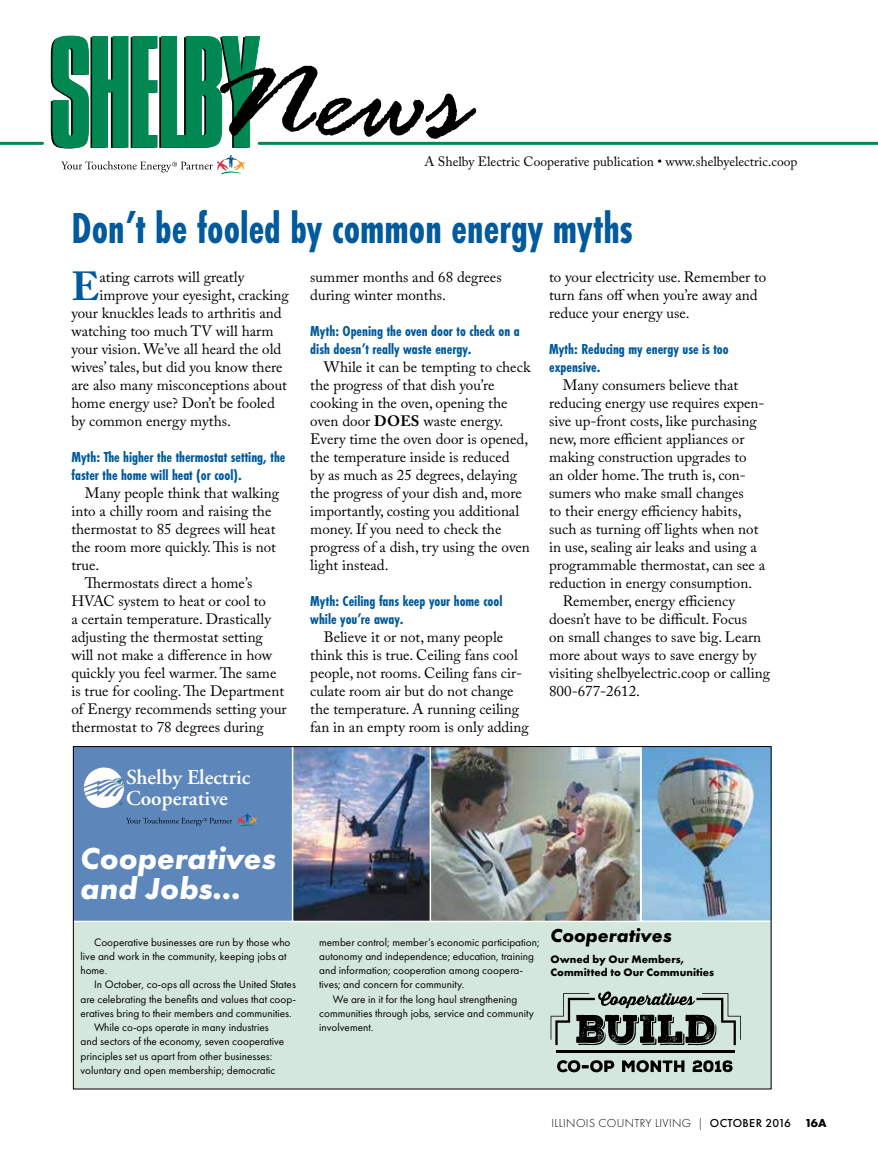
<style>
.page{position:relative;width:878px;height:1161px;background:#fff}
.page>*{position:absolute;margin:0;border:0;box-sizing:border-box;transform-origin:0 0}
.t1{font:700 45px "Futura PT Cond";color:#005a9c;scale:.93 1}
.t2{font:700 40.35px "Adobe Caslon Pro";color:#005a9c}
.t3{font:italic 700 31.5px/29.4px "Futura PT";color:#fff}
.t4{font:600 21.3px/20.2px "Adobe Garamond Pro";color:#fff}
.t5{font:italic 700 19.5px "Futura PT";color:#000}
.t6{font:15px/18px "Adobe Caslon Pro";color:#000}
.t7{font:700 15px/18px "Futura PT Cond";color:#005a9c}
.t8{font:13.5px "Adobe Caslon Pro";color:#000}
.t9{font:300 12px "Futura PT";letter-spacing:.03em;color:#000}
.t10{font:11.25px/14.2px "Futura PT";color:#000}
.t11{font:700 11.25px/13.5px "Futura PT";color:#000}
.s1{font-weight:700}
.s2{font-weight:500}
</style>
<div class="page">
<hr style="left:0;top:142px;width:42px;height:3px;background:#008752">
<hr style="left:259px;top:142px;width:619px;height:3px;background:#008752">
<svg style="left:61px;top:155px;width:183px;height:19px"></svg>
<svg style="left:51px;top:36px;width:425px;height:112px"></svg>
<div style="left:74px;top:746px;width:697px;height:343px;background:#d4e7dd"></div>
<img style="left:642px;top:748px;width:127px;height:172px">
<div style="left:640px;top:745px;width:133px;height:177px;border:1px solid #fff"></div>
<div style="left:71px;top:745px;width:230px;height:177px;background:#5d86ba;border:1px solid #fff"></div>
<img style="left:294px;top:748px;width:135px;height:172px">
<div style="left:292px;top:745px;width:142px;height:177px;border:1px solid #fff"></div>
<img style="left:431px;top:748px;width:208px;height:172px">
<div style="left:429px;top:745px;width:212px;height:177px;border:1px solid #fff"></div>
<svg style="left:84px;top:767px;width:40px;height:41px"></svg>
<svg style="left:126px;top:818px;width:106px;height:8px"></svg>
<svg style="left:238px;top:813px;width:19px;height:14px"></svg>
<svg style="left:550px;top:991px;width:190px;height:54px"></svg>
<hr style="left:556px;top:1050px;width:178px;height:2px;background:#000">
<svg style="left:622px;top:1060px;width:62px;height:12px"></svg>
<svg style="left:692px;top:1060px;width:40px;height:12px"></svg>
<svg style="left:557px;top:1060px;width:57px;height:12px"></svg>
<p class="t8" style="left:424px;top:154px;width:374px">A Shelby Electric Cooperative publication • www.shelbyelectric.coop</p>
<h1 class="t1" style="left:71px;top:202px;width:605px">Don’t be fooled by common energy myths</h1>
<h2 class="t2" style="left:71px;top:262px;width:30px">E</h2>
<p class="t6" style="left:99px;top:267px;width:146px">ating carrots will greatly</p>
<p class="t6" style="left:310px;top:267px;width:193px">summer months and 68 degrees during winter months.</p>
<p class="t7" style="left:310px;top:322px;width:211px">Myth: Opening the oven door to check on a dish doesn’t really waste energy.</p>
<p class="t6" style="left:310px;top:357px;width:222px;text-indent:14px">While it can be tempting to check the progress of that dish you’re cooking in the oven, opening the oven door <span class="s1">DOES</span> waste energy.<br>Every time the oven door is opened, the temperature inside is reduced<br>by as much as 25 degrees, delaying the progress of your dish and, more importantly, costing you additional money. If you need to check the progress of a dish, try using the oven light instead.</p>
<p class="t7" style="left:310px;top:592px;width:194px">Myth: Ceiling fans keep your home cool while you’re away.</p>
<p class="t6" style="left:310px;top:627px;width:220px;text-indent:14px">Believe it or not, many people think this is true. Ceiling fans cool people, not rooms. Ceiling fans cir&shy;culate room air but do not change the temperature. A running ceiling fan in an empty room is only adding</p>
<p class="t6" style="left:549px;top:267px;width:219px">to your electricity use. Remember to turn fans off when you’re away and reduce your energy use.</p>
<p class="t7" style="left:549px;top:340px;width:181px">Myth: Reducing my energy use is too expensive.</p>
<p class="t6" style="left:562px;top:375px;width:177px">Many consumers believe that</p>
<p class="t6" style="left:549px;top:393px;width:217px">reducing energy use requires expen-</p>
<p class="t6" style="left:549px;top:411px;width:209px">sive up-front costs, like purchasing</p>
<p class="t6" style="left:549px;top:429px;width:197px">new, more efficient appliances or</p>
<p class="t6" style="left:549px;top:447px;width:199px">making construction upgrades to</p>
<p class="t6" style="left:549px;top:465px;width:198px">an older home. The truth is, con-</p>
<p class="t6" style="left:549px;top:483px;width:196px">sumers who make small changes</p>
<p class="t6" style="left:549px;top:501px;width:194px">to their energy efficiency habits,</p>
<p class="t6" style="left:549px;top:519px;width:211px">such as turning off lights when not</p>
<p class="t6" style="left:549px;top:537px;width:209px">in use, sealing air leaks and using a</p>
<p class="t6" style="left:549px;top:555px;width:217px">programmable thermostat, can see a</p>
<p class="t6" style="left:549px;top:573px;width:204px">reduction in energy consumption.</p>
<p class="t6" style="left:562px;top:591px;width:174px">Remember, energy efficiency</p>
<p class="t6" style="left:549px;top:609px;width:199px">doesn’t have to be difficult. Focus</p>
<p class="t6" style="left:549px;top:627px;width:213px">on small changes to save big. Learn</p>
<p class="t6" style="left:549px;top:645px;width:209px">more about ways to save energy by</p>
<p class="t6" style="left:549px;top:663px;width:222px">visiting shelbyelectric.coop or calling</p>
<p class="t6" style="left:549px;top:681px;width:92px">800-677-2612.</p>
<p class="t6" style="left:99px;top:285px;width:191px">improve your eyesight, cracking</p>
<p class="t6" style="left:71px;top:303px;width:212px">your knuckles leads to arthritis and</p>
<p class="t6" style="left:71px;top:321px;width:204px">watching too much TV will harm</p>
<p class="t6" style="left:71px;top:339px;width:211px">your vision. We’ve all heard the old</p>
<p class="t6" style="left:71px;top:357px;width:212px">wives’ tales, but did you know there</p>
<p class="t6" style="left:71px;top:375px;width:217px">are also many misconceptions about</p>
<p class="t6" style="left:71px;top:393px;width:205px">home energy use? Don’t be fooled</p>
<p class="t6" style="left:71px;top:411px;width:161px">by common energy myths.</p>
<p class="t7" style="left:71px;top:448px;width:216px">Myth: The higher the thermostat setting, the faster the home will heat (or cool).</p>
<p class="t6" style="left:85px;top:483px;width:195px">Many people think that walking</p>
<p class="t6" style="left:71px;top:501px;width:201px">into a chilly room and raising the</p>
<p class="t6" style="left:71px;top:519px;width:205px">thermostat to 85 degrees will heat</p>
<p class="t6" style="left:71px;top:537px;width:206px">the room more quickly. This is not</p>
<p class="t6" style="left:71px;top:555px;width:29px">true.</p>
<p class="t6" style="left:85px;top:573px;width:169px">Thermostats direct a home’s</p>
<p class="t6" style="left:71px;top:591px;width:196px">HVAC system to heat or cool to</p>
<p class="t6" style="left:71px;top:609px;width:201px">a certain temperature. Drastically</p>
<p class="t6" style="left:71px;top:627px;width:193px">adjusting the thermostat setting</p>
<p class="t6" style="left:71px;top:645px;width:202px">will not make a difference in how</p>
<p class="t6" style="left:71px;top:663px;width:206px">quickly you feel warmer. The same</p>
<p class="t6" style="left:71px;top:681px;width:214px">is true for cooling. The Department</p>
<p class="t6" style="left:71px;top:699px;width:217px">of Energy recommends setting your</p>
<p class="t6" style="left:71px;top:717px;width:194px">thermostat to 78 degrees during</p>
<h3 class="t4" style="left:126px;top:768px;width:126px">Shelby Electric<br>Cooperative</h3>
<h3 class="t3" style="left:81px;top:844px;width:197px">Cooperatives and Jobs…</h3>
<p class="t10" style="left:81px;top:935px;width:211px;text-indent:14px">Cooperative businesses are run by those who live and work in the community, keeping jobs at home.</p>
<p class="t10" style="left:94px;top:977px;width:203px">In October, co-ops all across the United States</p>
<p class="t10" style="left:81px;top:992px;width:217px">are celebrating the benefits and values that coop-</p>
<p class="t10" style="left:81px;top:1006px;width:213px">eratives bring to their members and communities.</p>
<p class="t10" style="left:94px;top:1020px;width:176px">While co-ops operate in many industries</p>
<p class="t10" style="left:81px;top:1034px;width:205px">and sectors of the economy, seven cooperative</p>
<p class="t10" style="left:81px;top:1049px;width:193px">principles set us apart from other businesses:</p>
<p class="t10" style="left:81px;top:1063px;width:196px">voluntary and open membership; democratic</p>
<p class="t10" style="left:319px;top:935px;width:222px">member control; member’s economic participation;</p>
<p class="t10" style="left:319px;top:949px;width:216px">autonomy and independence; education, training</p>
<p class="t10" style="left:319px;top:963px;width:205px">and information; cooperation among coopera-</p>
<p class="t10" style="left:319px;top:978px;width:147px">tives; and concern for community.</p>
<p class="t10" style="left:333px;top:992px;width:186px">We are in it for the long haul strengthening</p>
<p class="t10" style="left:319px;top:1006px;width:216px">communities through jobs, service and community</p>
<p class="t10" style="left:319px;top:1020px;width:56px">involvement.</p>
<h3 class="t5" style="left:550px;top:924px;width:123px">Cooperatives</h3>
<p class="t11" style="left:550px;top:952px;width:165px">Owned by Our Members,<br>Committed to Our Communities</p>
<p class="t9" style="left:551px;top:1117px;width:277px">ILLINOIS COUNTRY LIVING | <span class="s2">OCTOBER 2016</span> <span class="s1">16a</span></p>
</div>
